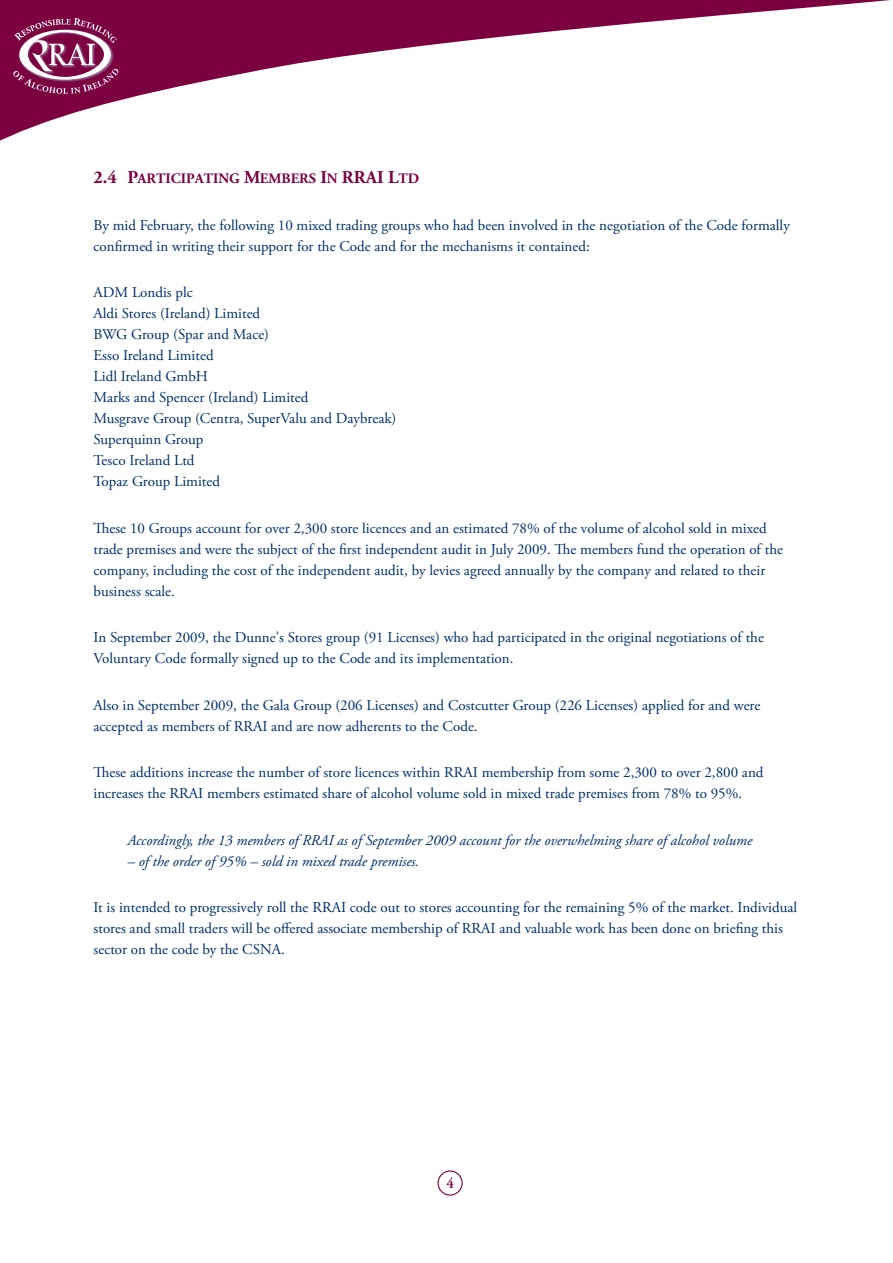
<style>
.page{position:relative;width:893px;height:1263px;background:#fff}
.page>*{position:absolute;margin:0;border:0;box-sizing:border-box;transform-origin:0 0}
.t1{font:15px/21px "Adobe Garamond Pro";color:#002d6a}
.t2{font:italic 15px "Adobe Garamond Pro";color:#002d6a}
.t3{font:700 14.4px "Adobe Garamond Pro";color:#7c0040}
.s1{font-size:18px}
</style>
<div class="page">
<svg style="left:0;top:0;width:890px;height:141px"></svg>
<div style="left:438px;top:1170px;width:25px;height:25px;border:1px solid #7c0040;border-radius:50%"></div>
<svg style="left:13px;top:18px;width:105px;height:76px"></svg>
<p class="t3" style="left:94px;top:170px;width:260px"><span class="s1">2.4 P</span>ARTICIPATING <span class="s1">M</span>EMBERS <span class="s1">I</span>N <span class="s1">RRAI</span></p>
<p class="t3" style="left:388px;top:170px;width:32px"><span class="s1">L</span>TD</p>
<p class="t1" style="left:94px;top:215px;width:698px">By mid February, the following 10 mixed trading groups who had been involved in the negotiation of the Code formally confirmed in writing their support for the Code and for the mechanisms it contained:</p>
<p class="t1" style="left:94px;top:282px;width:304px">ADM Londis plc<br>Aldi Stores (Ireland) Limited<br>BWG Group (Spar and Mace)<br>Esso Ireland Limited<br>Lidl Ireland GmbH<br>Marks and Spencer (Ireland) Limited<br>Musgrave Group (Centra, SuperValu and Daybreak)<br>Superquinn Group<br>Tesco Ireland Ltd<br>Topaz Group Limited</p>
<p class="t1" style="left:94px;top:518px;width:691px">These 10 Groups account for over 2,300 store licences and an estimated 78% of the volume of alcohol sold in mixed trade premises and were the subject of the first independent audit in July 2009. The members fund the operation of the company, including the cost of the independent audit, by levies agreed annually by the company and related to their business scale.</p>
<p class="t1" style="left:94px;top:627px;width:672px">In September 2009, the Dunne's Stores group (91 Licenses) who had participated in the original negotiations of the<br>Voluntary Code formally signed up to the Code and its implementation.</p>
<p class="t1" style="left:94px;top:695px;width:668px">Also in September 2009, the Gala Group (206 Licenses) and Costcutter Group (226 Licenses) applied for and were accepted as members of RRAI and are now adherents to the Code.</p>
<p class="t1" style="left:94px;top:762px;width:671px">These additions increase the number of store licences within RRAI membership from some 2,300 to over 2,800 and increases the RRAI members estimated share of alcohol volume sold in mixed trade premises from 78% to 95%.</p>
<p class="t2" style="left:128px;top:831px;width:626px">Accordingly, the 13 members of RRAI as of September 2009 account for the overwhelming share of alcohol volume</p>
<p class="t2" style="left:128px;top:852px;width:293px">– of the order of 95% – sold in mixed trade premises.</p>
<p class="t1" style="left:94px;top:898px;width:705px">It is intended to progressively roll the RRAI code out to stores accounting for the remaining 5% of the market. Individual stores and small traders will be offered associate membership of RRAI and valuable work has been done on briefing this sector on the code by the CSNA.</p>
</div>
